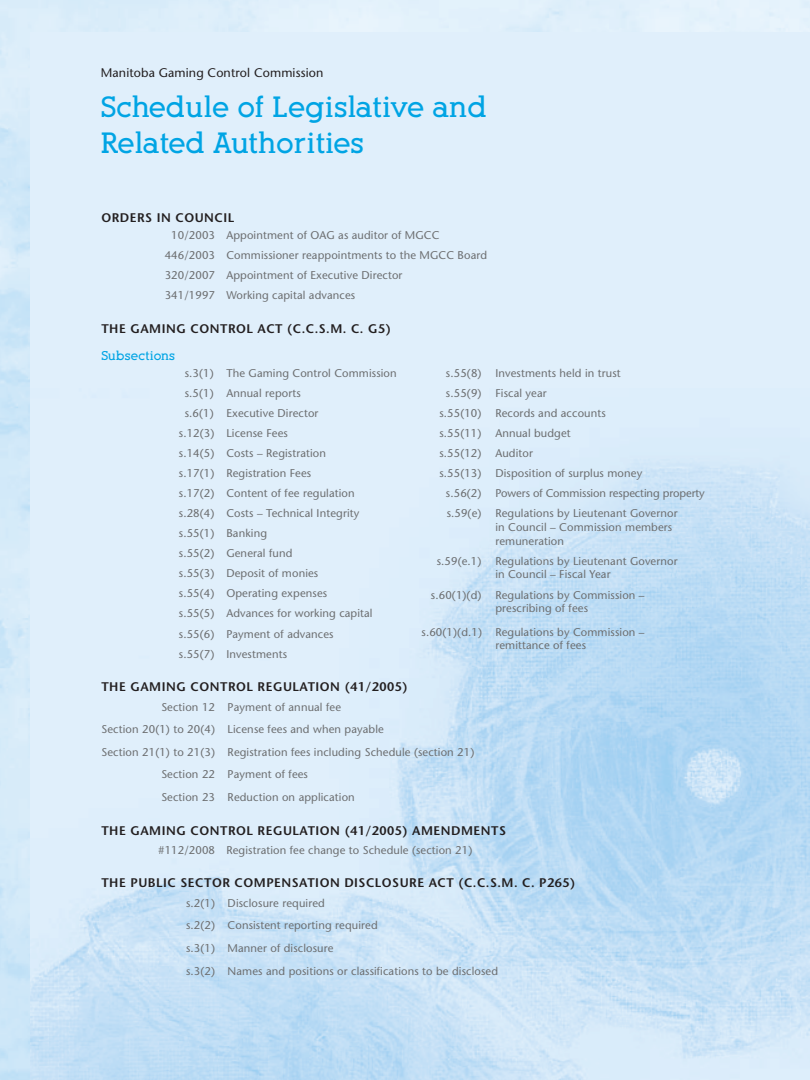
<style>
.page{position:relative;width:810px;height:1080px;background:#fff}
.page>*{position:absolute;margin:0;border:0;box-sizing:border-box;transform-origin:0 0}
.t1{font:700 28.75px/36.2px "Alexandria FLF";letter-spacing:.01em;color:#00a4e4}
.t2{font:600 12.5px "Stone Sans";letter-spacing:.04em;color:#231f20}
.t3{font:12.5px "Stone Sans";letter-spacing:.01em;color:#231f20}
.t4{font:700 12.5px "Alexandria FLF";letter-spacing:.03em;color:#00a4e4}
.t5{font:11.25px/13.8px "Stone Sans";letter-spacing:.01em;color:#6d6f71}
.t6{font:11.25px "Stone Sans";letter-spacing:-.01em;color:#6d6f71}
</style>
<div class="page">
<img style="left:0;top:0;width:810px;height:1080px">
<div style="left:31px;top:32px;width:779px;height:1048px;background:#e0effb"></div>
<img style="left:31px;top:458px;width:779px;height:622px">
<p class="t3" style="left:101px;top:65px;width:224px">Manitoba Gaming Control Commission</p>
<h1 class="t1" style="left:101px;top:89px;width:387px">Schedule of Legislative and<br>Related Authorities</h1>
<p class="t2" style="left:101px;top:210px;width:134px">ORDERS IN COUNCIL</p>
<p class="t5" style="left:165px;top:225px;width:324px;line-height:20px;text-indent:7px">10/2003 Appointment of OAG as auditor of MGCC 446/2003 Commissioner reappointments to the MGCC Board 320/2007 Appointment of Executive Director<br>341/1997 Working capital advances</p>
<p class="t2" style="left:101px;top:321px;width:291px">THE GAMING CONTROL ACT (C.C.S.M . C. G5)</p>
<p class="t4" style="left:101px;top:349px;width:75px">Subsections</p>
<p class="t5" style="left:185px;top:366px;width:213px">s.3(1) The Gaming Control Commission</p>
<p class="t5" style="left:185px;top:386px;width:118px">s.5(1) Annual reports</p>
<p class="t5" style="left:185px;top:406px;width:135px">s.6(1) Executive Director</p>
<p class="t5" style="left:179px;top:426px;width:111px">s.12(3) License Fees</p>
<p class="t5" style="left:179px;top:446px;width:149px">s.14(5) Costs – Registration</p>
<p class="t5" style="left:179px;top:466px;width:134px">s.17(1) Registration Fees</p>
<p class="t5" style="left:179px;top:486px;width:177px">s.17(2) Content of fee regulation</p>
<p class="t5" style="left:179px;top:506px;width:182px">s.28(4) Costs – Technical Integrity</p>
<p class="t5" style="left:179px;top:526px;width:90px">s.55(1) Banking</p>
<p class="t5" style="left:179px;top:546px;width:115px">s.55(2) General fund</p>
<p class="t5" style="left:179px;top:566px;width:141px">s.55(3) Deposit of monies</p>
<p class="t5" style="left:179px;top:587px;width:150px">s.55(4) Operating expenses</p>
<p class="t5" style="left:179px;top:607px;width:195px">s.55(5) Advances for working capital</p>
<p class="t5" style="left:179px;top:627px;width:156px">s.55(6) Payment of advances</p>
<p class="t5" style="left:179px;top:647px;width:110px">s.55(7) Investments</p>
<p class="t5" style="left:446px;top:366px;width:176px">s.55(8) Investments held in trust</p>
<p class="t5" style="left:446px;top:386px;width:102px">s.55(9) Fiscal year</p>
<p class="t5" style="left:439px;top:406px;width:168px">s.55(10) Records and accounts</p>
<p class="t5" style="left:439px;top:426px;width:133px">s.55(11) Annual budget</p>
<p class="t5" style="left:439px;top:446px;width:95px">s.55(12) Auditor</p>
<p class="t5" style="left:439px;top:466px;width:204px">s.55(13) Disposition of surplus money</p>
<p class="t6" style="left:446px;top:486px;width:260px">s.56(2) Powers of Commission respecting property</p>
<p class="t5" style="left:447px;top:506px;width:233px">s.59(e) Regulations by Lieutenant Governor</p>
<p class="t5" style="left:495px;top:520px;width:178px">in Council – Commission members remuneration</p>
<p class="t5" style="left:495px;top:554px;width:184px;text-indent:-59px">s.59(e.1) Regulations by Lieutenant Governor in Council – Fiscal Year</p>
<p class="t5" style="left:495px;top:588px;width:151px;text-indent:-64px">s.60(1)(d) Regulations by Commission – prescribing of fees</p>
<p class="t5" style="left:495px;top:625px;width:151px;text-indent:-74px">s.60(1)(d.1) Regulations by Commission – remittance of fees</p>
<p class="t2" style="left:101px;top:679px;width:308px">THE GAMING CONTROL REGULATION (41/2005)</p>
<p class="t5" style="left:161px;top:700px;width:181px">Section 12 Payment of annual fee</p>
<p class="t5" style="left:102px;top:722px;width:284px">Section 20(1) to 20(4) License fees and when payable</p>
<p class="t5" style="left:102px;top:745px;width:374px">Section 21(1) to 21(3) Registration fees including Schedule (section 21)</p>
<p class="t5" style="left:161px;top:768px;width:148px">Section 22 Payment of fees</p>
<p class="t5" style="left:161px;top:790px;width:195px">Section 23 Reduction on application</p>
<p class="t2" style="left:101px;top:822px;width:406px">THE GAMING CONTROL REGULATION (41/2005) AMENDMENTS</p>
<p class="t5" style="left:158px;top:843px;width:316px">#112/2008 Registration fee change to Schedule (section 21)</p>
<p class="t2" style="left:101px;top:875px;width:475px">THE PUBLIC SECTOR COMPENSATION DISCLOSURE ACT (C.C.S.M . C. P265)</p>
<p class="t5" style="left:186px;top:892px;width:314px;line-height:22.5px">s.2(1) Disclosure required<br>s.2(2) Consistent reporting required<br>s.3(1) Manner of disclosure<br>s.3(2) Names and positions or classifications to be disclosed</p>
</div>
